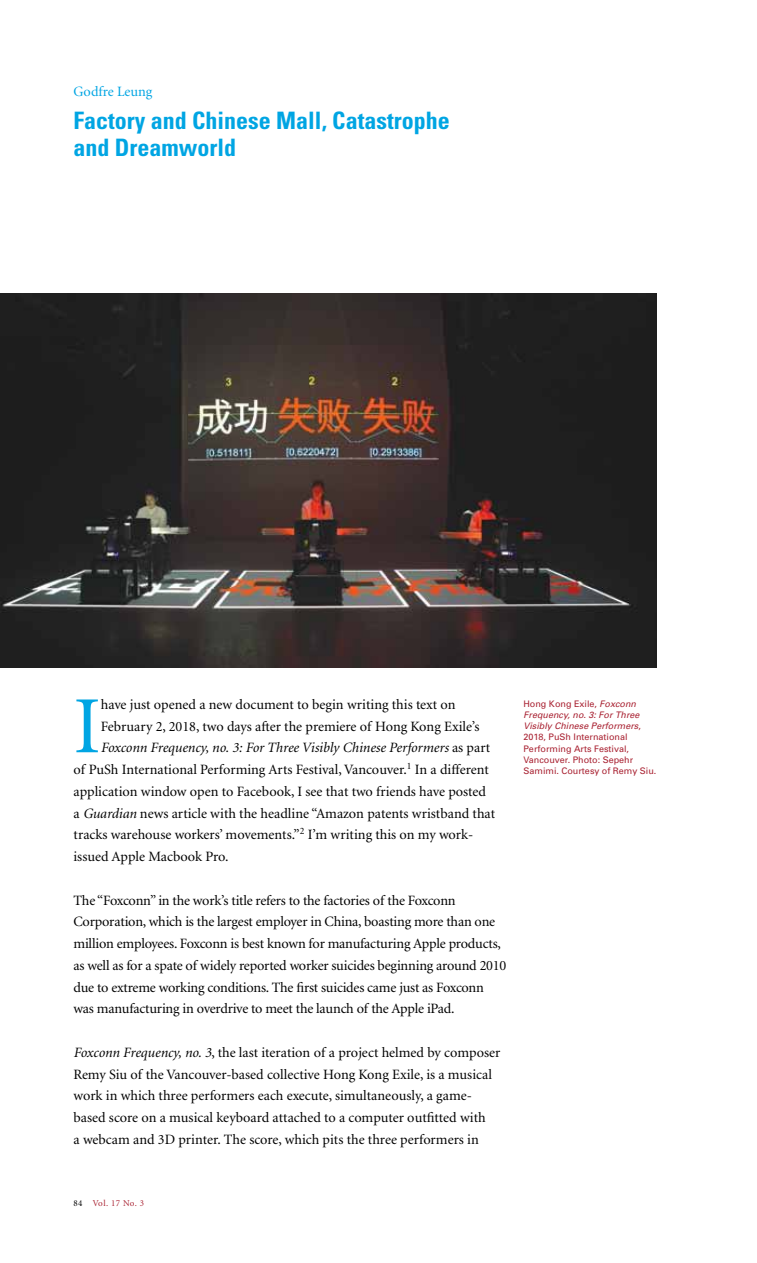
<style>
.page{position:relative;width:757px;height:1263px;background:#fff}
.page>*{position:absolute;margin:0;border:0;box-sizing:border-box;transform-origin:0 0}
.t1{font:81.15px "Minion";color:#00a5e3}
.t2{font:700 condensed 24px/27px "Univers";color:#00a5e3}
.t3{font:14.25px/21.8px "Minion";letter-spacing:-.005em;color:#000}
.t4{font:italic 14.25px "Minion";color:#000}
.t5{font:14.25px "Minion";color:#00a5e3}
.t6{font:9px/11.2px "Univers";color:#a92232}
.t7{font:9px "Minion";letter-spacing:.05em;color:#a92232}
.s1{font-style:normal}
.s2{font-style:italic}
.s3{color:#000}
</style>
<div class="page">
<img style="left:0;top:293px;width:656px;height:375px">
<p class="t5" style="left:74px;top:84px;width:80px">Godfre Leung</p>
<h2 class="t2" style="left:74px;top:106px;width:377px">Factory and Chinese Mall, Catastrophe and Dreamworld</h2>
<h1 class="t1" style="left:74px;top:686px;width:29px">I</h1>
<p class="t3" style="left:101px;top:694px;width:356px">have just opened a new document to begin writing this text on</p>
<p class="t3" style="left:101px;top:715px;width:380px">February 2, 2018, two days after the premiere of Hong Kong Exile’s</p>
<p class="t4" style="left:101px;top:741px;width:391px">Foxconn Frequency, no. 3: For Three Visibly Chinese Performers <span class="s1">as part</span></p>
<p class="t3" style="left:73px;top:759px;width:417px">of PuSh International Performing Arts Festival, Vancouver.<sup>1</sup> In a different</p>
<p class="t3" style="left:73px;top:781px;width:414px">application window open to Facebook, I see that two friends have posted</p>
<p class="t3" style="left:73px;top:802px;width:423px">a <span class="s2">Guardian</span> news article with the headline “Amazon patents wristband that</p>
<p class="t3" style="left:73px;top:824px;width:401px">tracks warehouse workers’ movements.”<sup>2</sup> I’m writing this on my work-</p>
<p class="t3" style="left:73px;top:846px;width:157px">issued Apple Macbook Pro.</p>
<p class="t3" style="left:73px;top:889px;width:434px">The “Foxconn” in the work’s title refers to the factories of the Foxconn Corporation, which is the largest employer in China, boasting more than one million employees. Foxconn is best known for manufacturing Apple products, as well as for a spate of widely reported worker suicides beginning around 2010 due to extreme working conditions. The first suicides came just as Foxconn was manufacturing in overdrive to meet the launch of the Apple iPad.</p>
<p class="t3" style="left:73px;top:1042px;width:428px"><span class="s2">Foxconn Frequency, no. 3</span>, the last iteration of a project helmed by composer Remy Siu of the Vancouver-based collective Hong Kong Exile, is a musical work in which three performers each execute, simultaneously, a game&shy;based score on a musical keyboard attached to a computer outfitted with<br>a webcam and 3D printer. The score, which pits the three performers in</p>
<p class="t6" style="left:523px;top:698px;width:134px">Hong Kong Exile, <span class="s2">Foxconn<br>Frequency, no. 3: For Three<br>Visibly Chinese Performers</span>,<br>2018, PuSh International<br>Performing Arts Festival,<br>Vancouver. Photo: Sepehr<br>Samimi. Courtesy of Remy Siu.</p>
<p class="t7" style="left:74px;top:1199px;width:72px"><span class="s3">84</span> Vol. 17 No. 3</p>
</div>
